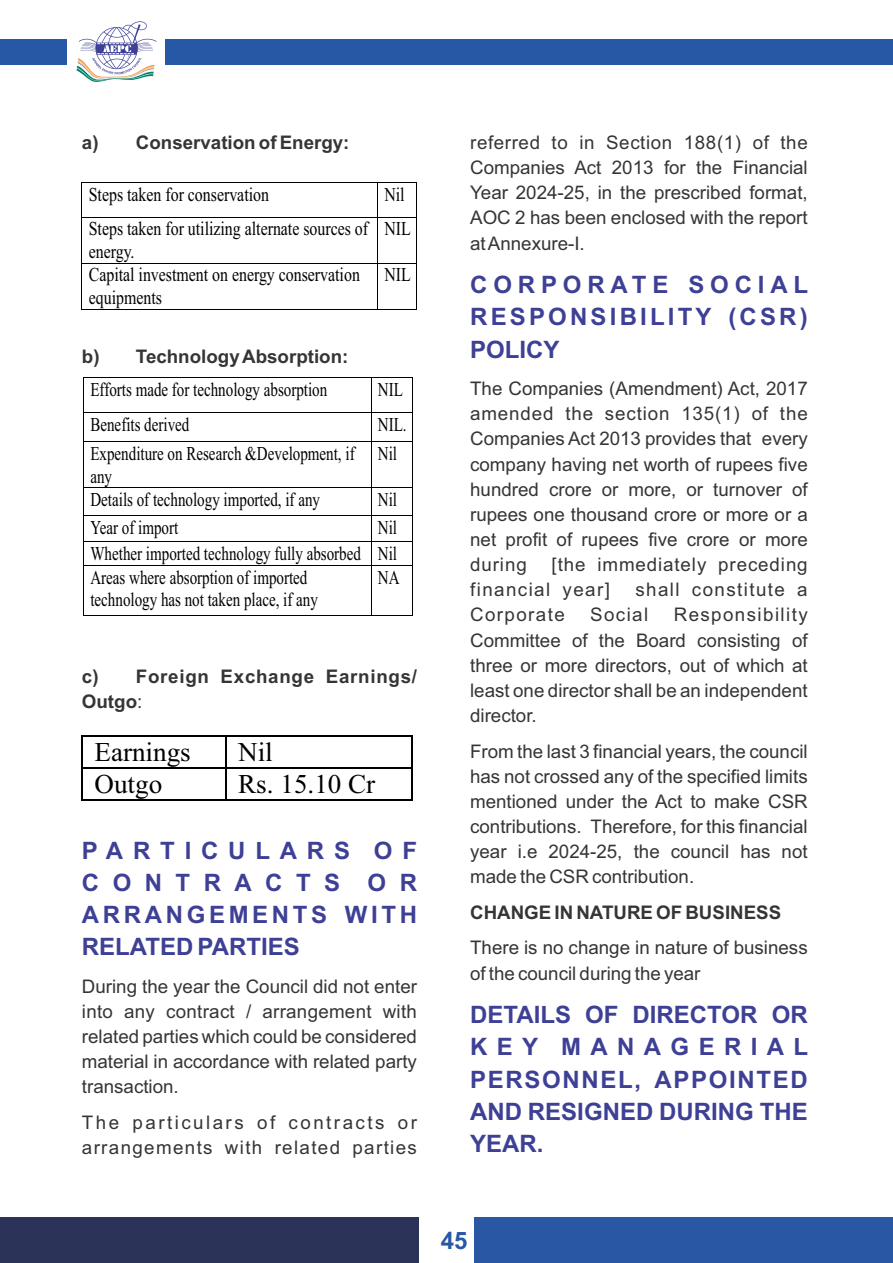
<style>
.page{position:relative;width:893px;height:1263px;background:#fff}
.page>*{position:absolute;margin:0;border:0;box-sizing:border-box;transform-origin:0 0}
.t1{font:27.15px "Times New Roman";color:#000}
.t2{font:24px/32.1px "Arial";letter-spacing:.13em;color:#3e4095;text-align:justify}
.t3{font:24px "Arial";color:#2758a5}
.t4{font:19.65px/22.5px "Times New Roman";color:#000;scale:.77 1}
.t5{font:19.65px/22.5px "Times New Roman";color:#000;scale:.81 1}
.t6{font:18.75px/25.2px "Arial";color:#373435;text-align:justify}
.t7{font:18.75px/25.2px "Arial";letter-spacing:.075em;color:#373435}
.t8{font:18.75px/25.2px "Arial";letter-spacing:.05em;color:#373435}
.t9{font:18.75px/25.2px "Arial";letter-spacing:.04em;color:#373435}
</style>
<div class="page">
<hr style="left:82px;top:182px;width:304px;height:1px;background:#000">
<hr style="left:378px;top:182px;width:39px;height:1px;background:#000">
<hr style="left:81px;top:183px;width:1px;height:34px;background:#000">
<hr style="left:377px;top:183px;width:1px;height:34px;background:#000">
<hr style="left:416px;top:183px;width:1px;height:34px;background:#000">
<hr style="left:82px;top:217px;width:304px;height:1px;background:#000">
<hr style="left:378px;top:217px;width:39px;height:1px;background:#000">
<hr style="left:81px;top:218px;width:1px;height:45px;background:#000">
<hr style="left:377px;top:218px;width:1px;height:45px;background:#000">
<hr style="left:416px;top:218px;width:1px;height:45px;background:#000">
<hr style="left:82px;top:263px;width:304px;height:1px;background:#000">
<hr style="left:378px;top:263px;width:39px;height:1px;background:#000">
<hr style="left:81px;top:264px;width:1px;height:45px;background:#000">
<hr style="left:82px;top:309px;width:304px;height:1px;background:#000">
<hr style="left:377px;top:264px;width:1px;height:45px;background:#000">
<hr style="left:378px;top:309px;width:39px;height:1px;background:#000">
<hr style="left:416px;top:264px;width:1px;height:45px;background:#000">
<div style="left:0;top:39px;width:67px;height:25px;background:#2758a5"></div>
<div style="left:165px;top:39px;width:728px;height:25px;background:#2758a5"></div>
<svg style="left:77px;top:21px;width:80px;height:61px"></svg>
<div style="left:0;top:1218px;width:419px;height:45px;background:#2b3458"></div>
<div style="left:474px;top:1218px;width:419px;height:45px;background:#2a57a4"></div>
<hr style="left:84px;top:377px;width:287px;height:1px;background:#000">
<hr style="left:372px;top:377px;width:41px;height:1px;background:#000">
<hr style="left:83px;top:378px;width:1px;height:34px;background:#000">
<hr style="left:371px;top:378px;width:1px;height:34px;background:#000">
<hr style="left:412px;top:378px;width:1px;height:34px;background:#000">
<hr style="left:84px;top:412px;width:287px;height:1px;background:#000">
<hr style="left:372px;top:412px;width:41px;height:1px;background:#000">
<svg style="left:83px;top:412px;width:1px;height:30px"></svg>
<hr style="left:84px;top:442px;width:287px;height:1px;background:#000">
<svg style="left:371px;top:412px;width:1px;height:30px"></svg>
<hr style="left:372px;top:442px;width:41px;height:1px;background:#000">
<svg style="left:412px;top:413px;width:1px;height:29px"></svg>
<hr style="left:83px;top:442px;width:1px;height:45px;background:#000">
<hr style="left:371px;top:442px;width:1px;height:45px;background:#000">
<hr style="left:412px;top:442px;width:1px;height:45px;background:#000">
<hr style="left:84px;top:487px;width:287px;height:1px;background:#000">
<hr style="left:372px;top:487px;width:41px;height:1px;background:#000">
<hr style="left:84px;top:515px;width:287px;height:1px;background:#000">
<hr style="left:372px;top:515px;width:41px;height:1px;background:#000">
<hr style="left:84px;top:541px;width:287px;height:1px;background:#000">
<hr style="left:372px;top:541px;width:41px;height:1px;background:#000">
<svg style="left:83px;top:487px;width:1px;height:79px"></svg>
<hr style="left:84px;top:565px;width:287px;height:1px;background:#000">
<svg style="left:371px;top:487px;width:1px;height:79px"></svg>
<hr style="left:372px;top:565px;width:41px;height:1px;background:#000">
<svg style="left:412px;top:488px;width:1px;height:77px"></svg>
<hr style="left:83px;top:566px;width:1px;height:49px;background:#000">
<hr style="left:84px;top:615px;width:287px;height:1px;background:#000">
<hr style="left:371px;top:566px;width:1px;height:49px;background:#000">
<hr style="left:372px;top:615px;width:41px;height:1px;background:#000">
<hr style="left:412px;top:566px;width:1px;height:49px;background:#000">
<hr style="left:83px;top:735px;width:329px;height:1px;background:#000">
<hr style="left:82px;top:736px;width:1px;height:32px;background:#000">
<hr style="left:225px;top:736px;width:2px;height:32px;background:#000">
<hr style="left:412px;top:736px;width:1px;height:32px;background:#000">
<hr style="left:83px;top:768px;width:329px;height:1px;background:#000">
<hr style="left:82px;top:769px;width:1px;height:31px;background:#000">
<hr style="left:83px;top:800px;width:329px;height:1px;background:#000">
<hr style="left:225px;top:769px;width:2px;height:31px;background:#000">
<hr style="left:412px;top:769px;width:1px;height:31px;background:#000">
<p class="t6" style="left:82px;top:132px;width:269px">a) Conservation of Energy:</p>
<p class="t5" style="left:89px;top:185px;width:224px">Steps taken for conservation</p>
<p class="t5" style="left:384px;top:185px;width:27px">Nil</p>
<p class="t5" style="left:89px;top:219px;width:346px">Steps taken for utilizing alternate sources of energy.</p>
<p class="t5" style="left:384px;top:219px;width:34px">NIL</p>
<p class="t5" style="left:89px;top:265px;width:336px">Capital investment on energy conservation equipments</p>
<p class="t5" style="left:384px;top:266px;width:34px">NIL</p>
<p class="t6" style="left:82px;top:345px;width:268px">b) Technology Absorption:</p>
<p class="t4" style="left:90px;top:380px;width:309px">Efforts made for technology absorption</p>
<p class="t4" style="left:378px;top:380px;width:34px">NIL</p>
<p class="t4" style="left:90px;top:415px;width:130px">Benefits derived</p>
<p class="t4" style="left:378px;top:415px;width:39px">NIL.</p>
<p class="t4" style="left:90px;top:444px;width:345px">Expenditure on Research &amp;Development, if any</p>
<p class="t4" style="left:378px;top:444px;width:26px">Nil</p>
<p class="t4" style="left:90px;top:490px;width:300px">Details of technology imported, if any</p>
<p class="t4" style="left:378px;top:490px;width:26px">Nil</p>
<p class="t4" style="left:90px;top:518px;width:116px">Year of import</p>
<p class="t4" style="left:90px;top:516px;width:400px;line-height:25.8px;text-align:right">Nil<br>Whether imported technology fully absorbed Nil</p>
<p class="t4" style="left:90px;top:568px;width:297px">Areas where absorption of imported technology has not taken place, if any</p>
<p class="t4" style="left:378px;top:568px;width:30px">NA</p>
<p class="t9" style="left:82px;top:666px;width:337px">c) Foreign Exchange Earnings/<br>Outgo:</p>
<h1 class="t1" style="left:94px;top:742px;width:98px">Earnings</h1>
<h1 class="t1" style="left:238px;top:742px;width:36px">Nil</h1>
<h1 class="t1" style="left:94px;top:774px;width:69px">Outgo</h1>
<h1 class="t1" style="left:238px;top:774px;width:139px">Rs. 15.10 Cr</h1>
<p class="t2" style="left:82px;top:837px;width:337px">PARTICULARS OF CONTRACTS OR ARRANGEMENTS WITH RELATED PARTIES</p>
<p class="t6" style="left:82px;top:975px;width:337px">During the year the Council did not enter into any contract / arrangement with related parties which could be considered material in accordance with related party transaction.</p>
<p class="t7" style="left:82px;top:1111px;width:337px">The particulars of contracts or arrangements with related parties</p>
<p class="t6" style="left:470px;top:132px;width:339px">referred to in Section 188(1) of the Companies Act 2013 for the Financial Year 2024-25, in the prescribed format, AOC 2 has been enclosed with the report at Annexure-I.</p>
<p class="t2" style="left:470px;top:271px;width:340px">CORPORATE SOCIAL RESPONSIBILITY (CSR)<br>POLICY</p>
<p class="t6" style="left:470px;top:378px;width:339px">The Companies (Amendment) Act, 2017 amended the section 135(1) of the Companies Act 2013 provides that every company having net worth of rupees five hundred crore or more, or turnover of rupees one thousand crore or more or a net profit of rupees five crore or more during</p>
<p class="t8" style="left:470px;top:554px;width:339px;text-indent:81px">[the immediately preceding financial year]</p>
<p class="t7" style="left:635px;top:579px;width:174px">shall constitute a</p>
<p class="t7" style="left:470px;top:604px;width:96px">Corporate</p>
<p class="t6" style="left:590px;top:604px;width:60px">Social</p>
<p class="t6" style="left:470px;top:604px;width:339px;text-indent:204px">Responsibility Committee of the Board consisting of three or more directors, out of which at least one director shall be an independent director.</p>
<p class="t6" style="left:470px;top:740px;width:339px">From the last 3 financial years, the council has not crossed any of the specified limits mentioned under the Act to make CSR contributions. Therefore, for this financial year i.e 2024-25, the council has not made the CSR contribution.</p>
<p class="t6" style="left:470px;top:896px;width:339px;line-height:35.5px">CHANGE IN NATURE OF BUSINESS<br>There is no change in nature of business</p>
<p class="t6" style="left:470px;top:962px;width:232px">of the council during the year</p>
<p class="t2" style="left:470px;top:1001px;width:340px">DETAILS OF DIRECTOR OR KEY MANAGERIAL PERSONNEL, APPOINTED AND RESIGNED DURING THE YEAR.</p>
<p class="t3" style="left:441px;top:1231px;width:28px">45</p>
</div>
